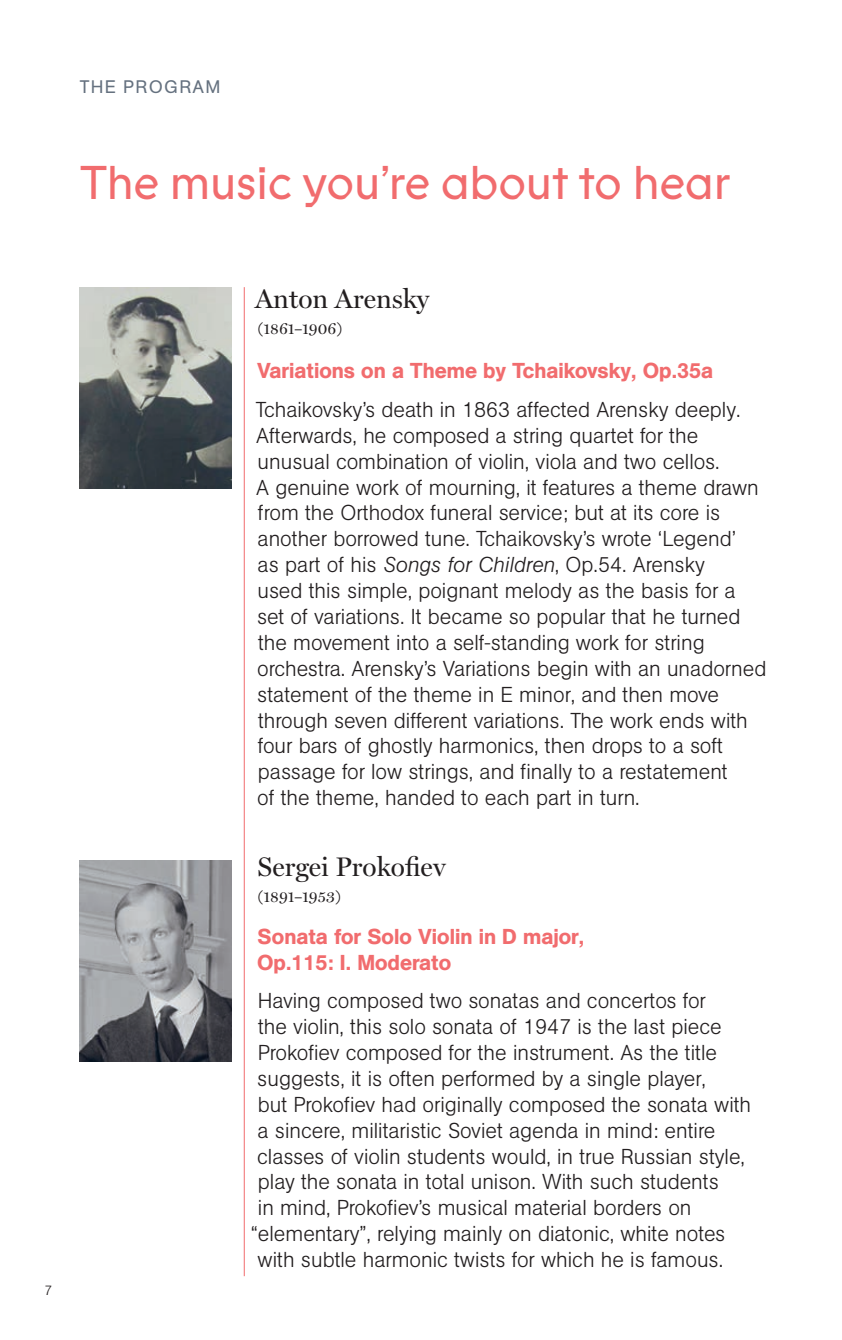
<style>
.page{position:relative;width:842px;height:1340px;background:#fff}
.page>*{position:absolute;margin:0;border:0;box-sizing:border-box;transform-origin:0 0}
.t1{font:47.25px "Prophet";letter-spacing:-.02em;color:#f16c6e}
.t2{font:27px "Miller Display";color:#231f20}
.t3{font:300 21.38px/25.9px "AG Book Std";color:#231f20}
.t4{font:500 21.38px/25.9px "AG Book Std";color:#f16c6e}
.t5{font:18px "AG Book Std";letter-spacing:.07em;color:#65717f}
.t6{font:15.75px "Miller Display";color:#231f20}
.t7{font:300 13.5px "AG Book Std";color:#231f20}
.s1{font-style:italic}
</style>
<div class="page">
<img style="left:80px;top:287px;width:151px;height:202px">
<hr style="left:244px;top:287px;width:1px;height:989px;background:#f16c6e">
<img style="left:80px;top:860px;width:151px;height:201px">
<p class="t5" style="left:80px;top:77px;width:142px">THE PROGRAM</p>
<h1 class="t1" style="left:80px;top:151px;width:652px">The music you’re about to hear</h1>
<p class="t7" style="left:45px;top:1282px;width:9px">7</p>
<p class="t2" style="left:255px;top:282px;width:176px">Anton Arensky</p>
<p class="t6" style="left:258px;top:319px;width:86px">(1861–1906)</p>
<p class="t4" style="left:257px;top:358px;width:457px">Variations on a Theme by Tchaikovsky, Op.35a</p>
<p class="t3" style="left:256px;top:397px;width:512px">Tchaikovsky’s death in 1863 affected Arensky deeply.<br>Afterwards, he composed a string quartet for the unusual combination of violin, viola and two cellos.<br>A genuine work of mourning, it features a theme drawn from the Orthodox funeral service; but at its core is another borrowed tune. Tchaikovsky’s wrote ‘Legend’<br>as part of his <span class="s1">Songs for Children</span>, Op.54. Arensky<br>used this simple, poignant melody as the basis for a set of variations. It became so popular that he turned the movement into a self-standing work for string orchestra. Arensky’s Variations begin with an unadorned statement of the theme in E minor, and then move through seven different variations. The work ends with four bars of ghostly harmonics, then drops to a soft passage for low strings, and finally to a restatement<br>of the theme, handed to each part in turn.</p>
<p class="t2" style="left:258px;top:850px;width:190px">Sergei Prokofiev</p>
<p class="t6" style="left:258px;top:887px;width:84px">(1891–1953)</p>
<p class="t4" style="left:257px;top:923px;width:329px">Sonata for Solo Violin in D major,<br>Op.115: I. Moderato</p>
<p class="t3" style="left:258px;top:988px;width:450px">Having composed two sonatas and concertos for</p>
<p class="t3" style="left:258px;top:1014px;width:465px">the violin, this solo sonata of 1947 is the last piece</p>
<p class="t3" style="left:258px;top:1039px;width:461px">Prokofiev composed for the instrument. As the title</p>
<p class="t3" style="left:257px;top:1065px;width:450px">suggests, it is often performed by a single player,</p>
<p class="t3" style="left:258px;top:1091px;width:495px">but Prokofiev had originally composed the sonata with</p>
<p class="t3" style="left:258px;top:1117px;width:459px">a sincere, militaristic Soviet agenda in mind: entire</p>
<p class="t3" style="left:257px;top:1143px;width:489px">classes of violin students would, in true Russian style,</p>
<p class="t3" style="left:258px;top:1169px;width:462px">play the sonata in total unison. With such students</p>
<p class="t3" style="left:258px;top:1195px;width:435px">in mind, Prokofiev’s musical material borders on</p>
<p class="t3" style="left:251px;top:1221px;width:476px">“elementary”, relying mainly on diatonic, white notes</p>
<p class="t3" style="left:258px;top:1247px;width:467px">with subtle harmonic twists for which he is famous.</p>
</div>
